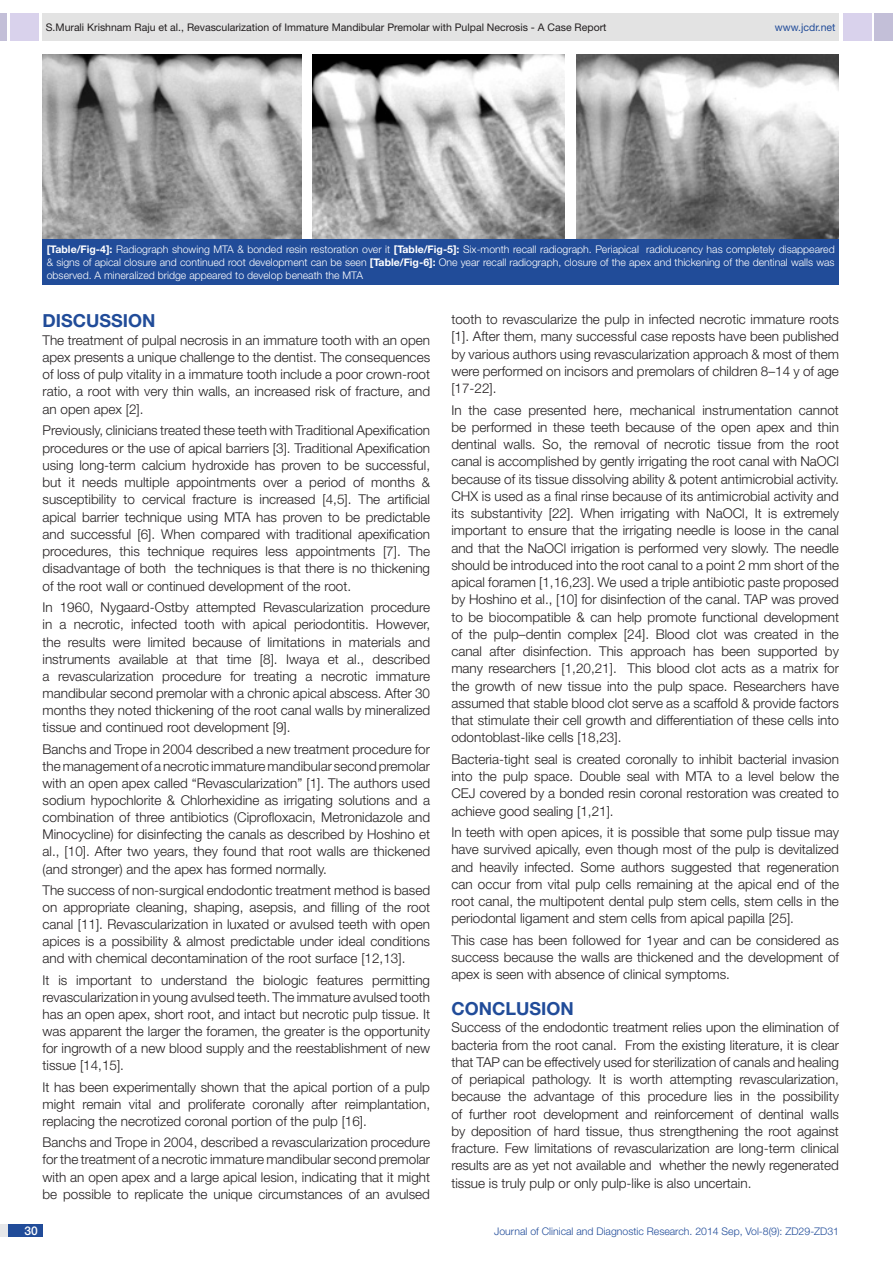
<style>
.page{position:relative;width:893px;height:1263px;background:#fff}
.page>*{position:absolute;margin:0;border:0;box-sizing:border-box;transform-origin:0 0}
.Heading{font:700 18px "Helvetica Neue";color:#214c99}
.Body_text{font:300 13.5px/17.2px "Helvetica Neue";color:#231f20;text-align:justify}
.t1{font:500 12px "Helvetica Neue";color:#fff}
.Table_text{font:300 10.5px/12.6px "Helvetica Neue";color:#fff;text-align:justify}
.t2{font:10.5px "Helvetica Neue";color:#231f20}
.t3{font:300 10.5px "Helvetica Neue";color:#214c99}
.t4{font:10.5px "Helvetica Neue";color:#214c99}
.s1{font-weight:700}
</style>
<div class="page">
<div style="left:0;top:13px;width:7px;height:28px;background:#c3bfd8"></div>
<div style="left:10px;top:13px;width:29px;height:28px;background:#d9d2ec"></div>
<div style="left:43px;top:13px;width:796px;height:28px;background:#e3e3e3"></div>
<div style="left:875px;top:13px;width:18px;height:28px;background:#c3bfd8"></div>
<div style="left:843px;top:13px;width:29px;height:28px;background:#d9d2ec"></div>
<div style="left:0;top:1224px;width:43px;height:13px;background:#e6e7e9"></div>
<div style="left:8px;top:1224px;width:35px;height:13px;background:#214c99"></div>
<img style="left:43px;top:54px;width:259px;height:185px">
<img style="left:313px;top:54px;width:251px;height:185px">
<img style="left:576px;top:54px;width:263px;height:185px">
<div style="left:43px;top:239px;width:796px;height:45px;background:#214c99"></div>
<p class="t2" style="left:46px;top:21px;width:562px">S.Murali Krishnam Raju et al., Revascularization of Immature Mandibular Premolar with Pulpal Necrosis - A Case Report</p>
<p class="t4" style="left:775px;top:21px;width:62px">www.jcdr.net</p>
<p class="Table_text" style="left:47px;top:243px;width:789px"><span class="s1">[TABLE/FIG-4]:</span> Radiograph showing MTA &amp; bonded resin restoration over it <span class="s1">[TABLE/FIG-5]:</span> Six-month recall radiograph. Periapical radiolucency has completely disappeared &amp; signs of apical closure and continued root development can be seen <span class="s1">[TABLE/FIG-6]:</span> One year recall radiograph, closure of the apex and thickening of the dentinal walls was observed. A mineralized bridge appeared to develop beneath the MTA</p>
<p class="Heading" style="left:43px;top:310px;width:115px">DISCUSSION</p>
<p class="Body_text" style="left:43px;top:331px;width:389px">The treatment of pulpal necrosis in an immature tooth with an open apex presents a unique challenge to the dentist. The consequences of loss of pulp vitality in a immature tooth include a poor crown-root ratio, a root with very thin walls, an increased risk of fracture, and an open apex [2].</p>
<p class="Body_text" style="left:43px;top:421px;width:389px">Previously, clinicians treated these teeth with Traditional Apexification procedures or the use of apical barriers [3]. Traditional Apexification using long-term calcium hydroxide has proven to be successful, but it needs multiple appointments over a period of months &amp; susceptibility to cervical fracture is increased [4,5]. The artificial apical barrier technique using MTA has proven to be predictable and successful [6]. When compared with traditional apexification procedures, this technique requires less appointments [7]. The disadvantage of both the techniques is that there is no thickening of the root wall or continued development of the root.</p>
<p class="Body_text" style="left:43px;top:598px;width:389px">In 1960, Nygaard-Ostby attempted Revascularization procedure in a necrotic, infected tooth with apical periodontitis. However, the results were limited because of limitations in materials and instruments available at that time [8]. Iwaya et al., described a revascularization procedure for treating a necrotic immature mandibular second premolar with a chronic apical abscess. After 30 months they noted thickening of the root canal walls by mineralized tissue and continued root development [9].</p>
<p class="Body_text" style="left:43px;top:740px;width:389px">Banchs and Trope in 2004 described a new treatment procedure for the management of a necrotic immature mandibular second premolar with an open apex called “Revascularization” [1]. The authors used sodium hypochlorite &amp; Chlorhexidine as irrigating solutions and a combination of three antibiotics (Ciprofloxacin, Metronidazole and Minocycline) for disinfecting the canals as described by Hoshino et al., [10]. After two years, they found that root walls are thickened (and stronger) and the apex has formed normally.</p>
<p class="Body_text" style="left:43px;top:881px;width:389px">The success of non-surgical endodontic treatment method is based on appropriate cleaning, shaping, asepsis, and filling of the root canal [11]. Revascularization in luxated or avulsed teeth with open apices is a possibility &amp; almost predictable under ideal conditions and with chemical decontamination of the root surface [12,13].</p>
<p class="Body_text" style="left:43px;top:971px;width:389px">It is important to understand the biologic features permitting revascularization in young avulsed teeth. The immature avulsed tooth has an open apex, short root, and intact but necrotic pulp tissue. It was apparent the larger the foramen, the greater is the opportunity for ingrowth of a new blood supply and the reestablishment of new tissue [14,15].</p>
<p class="Body_text" style="left:43px;top:1078px;width:389px">It has been experimentally shown that the apical portion of a pulp might remain vital and proliferate coronally after reimplantation, replacing the necrotized coronal portion of the pulp [16].</p>
<p class="Body_text" style="left:43px;top:1133px;width:389px">Banchs and Trope in 2004, described a revascularization procedure for the treatment of a necrotic immature mandibular second premolar with an open apex and a large apical lesion, indicating that it might be possible to replicate the unique circumstances of an avulsed</p>
<p class="Body_text" style="left:451px;top:310px;width:389px">tooth to revascularize the pulp in infected necrotic immature roots [1]. After them, many successful case reposts have been published by various authors using revascularization approach &amp; most of them were performed on incisors and premolars of children 8–14 y of age [17-22].</p>
<p class="Body_text" style="left:451px;top:401px;width:389px">In the case presented here, mechanical instrumentation cannot be performed in these teeth because of the open apex and thin dentinal walls. So, the removal of necrotic tissue from the root canal is accomplished by gently irrigating the root canal with NaOCl because of its tissue dissolving ability &amp; potent antimicrobial activity.<br>CHX is used as a final rinse because of its antimicrobial activity and its substantivity [22]. When irrigating with NaOCl, It is extremely important to ensure that the irrigating needle is loose in the canal and that the NaOCl irrigation is performed very slowly. The needle should be introduced into the root canal to a point 2 mm short of the apical foramen [1,16,23]. We used a triple antibiotic paste proposed by Hoshino et al., [10] for disinfection of the canal. TAP was proved to be biocompatible &amp; can help promote functional development of the pulp–dentin complex [24]. Blood clot was created in the canal after disinfection. This approach has been supported by many researchers [1,20,21]. This blood clot acts as a matrix for the growth of new tissue into the pulp space. Researchers have assumed that stable blood clot serve as a scaffold &amp; provide factors that stimulate their cell growth and differentiation of these cells into odontoblast-like cells [18,23].</p>
<p class="Body_text" style="left:451px;top:750px;width:389px">Bacteria-tight seal is created coronally to inhibit bacterial invasion into the pulp space. Double seal with MTA to a level below the CEJ covered by a bonded resin coronal restoration was created to achieve good sealing [1,21].</p>
<p class="Body_text" style="left:451px;top:823px;width:389px">In teeth with open apices, it is possible that some pulp tissue may have survived apically, even though most of the pulp is devitalized and heavily infected. Some authors suggested that regeneration can occur from vital pulp cells remaining at the apical end of the root canal, the multipotent dental pulp stem cells, stem cells in the periodontal ligament and stem cells from apical papilla [25].</p>
<p class="Body_text" style="left:451px;top:931px;width:389px">This case has been followed for 1year and can be considered as success because the walls are thickened and the development of apex is seen with absence of clinical symptoms.</p>
<p class="Heading" style="left:451px;top:997px;width:124px">CONCLUSION</p>
<p class="Body_text" style="left:451px;top:1019px;width:389px">Success of the endodontic treatment relies upon the elimination of bacteria from the root canal. From the existing literature, it is clear that TAP can be effectively used for sterilization of canals and healing of periapical pathology. It is worth attempting revascularization, because the advantage of this procedure lies in the possibility of further root development and reinforcement of dentinal walls by deposition of hard tissue, thus strengthening the root against fracture. Few limitations of revascularization are long-term clinical results are as yet not available and whether the newly regenerated tissue is truly pulp or only pulp-like is also uncertain.</p>
<p class="t1" style="left:24px;top:1223px;width:15px">30</p>
<p class="t3" style="left:494px;top:1225px;width:346px">Journal of Clinical and Diagnostic Research. 2014 Sep, Vol-8(9): ZD29-ZD31</p>
</div>
